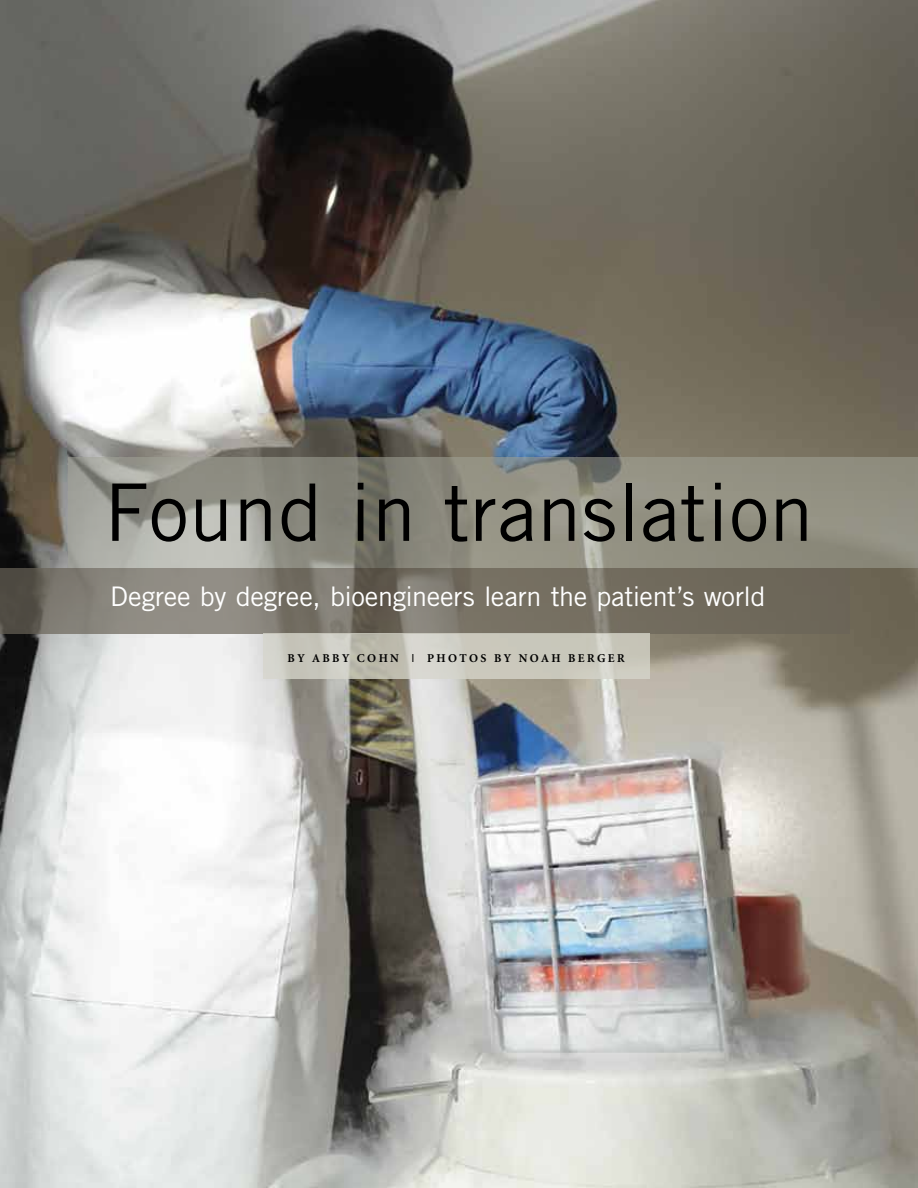
<style>
.page{position:relative;width:918px;height:1188px;background:#fff}
.page>*{position:absolute;margin:0;border:0;box-sizing:border-box;transform-origin:0 0}
.t1{font:79.35px "Trade Gothic LT Std";letter-spacing:.005em;color:#000}
.t2{font:27px "Trade Gothic LT Std";letter-spacing:-.01em;color:#fff}
.t3{font:700 12px "Minion";letter-spacing:.2em;color:#000}
</style>
<div class="page">
<img style="left:0;top:0;width:918px;height:1188px">
<svg style="left:69px;top:458px;width:849px;height:110px;background:#929286"></svg>
<svg style="left:0;top:568px;width:849px;height:65px;background:#787267"></svg>
<svg style="left:263px;top:633px;width:387px;height:46px;background:#cac8bd"></svg>
<h1 class="t1" style="left:104px;top:465px;width:711px">Found in translation</h1>
<p class="t2" style="left:110px;top:580px;width:657px">Degree by degree, bioengineers learn the patient’s world</p>
<p class="t3" style="left:288px;top:652px;width:339px">BY ABBY COHN | PHOTOS BY NOAH BERGER</p>
</div>
